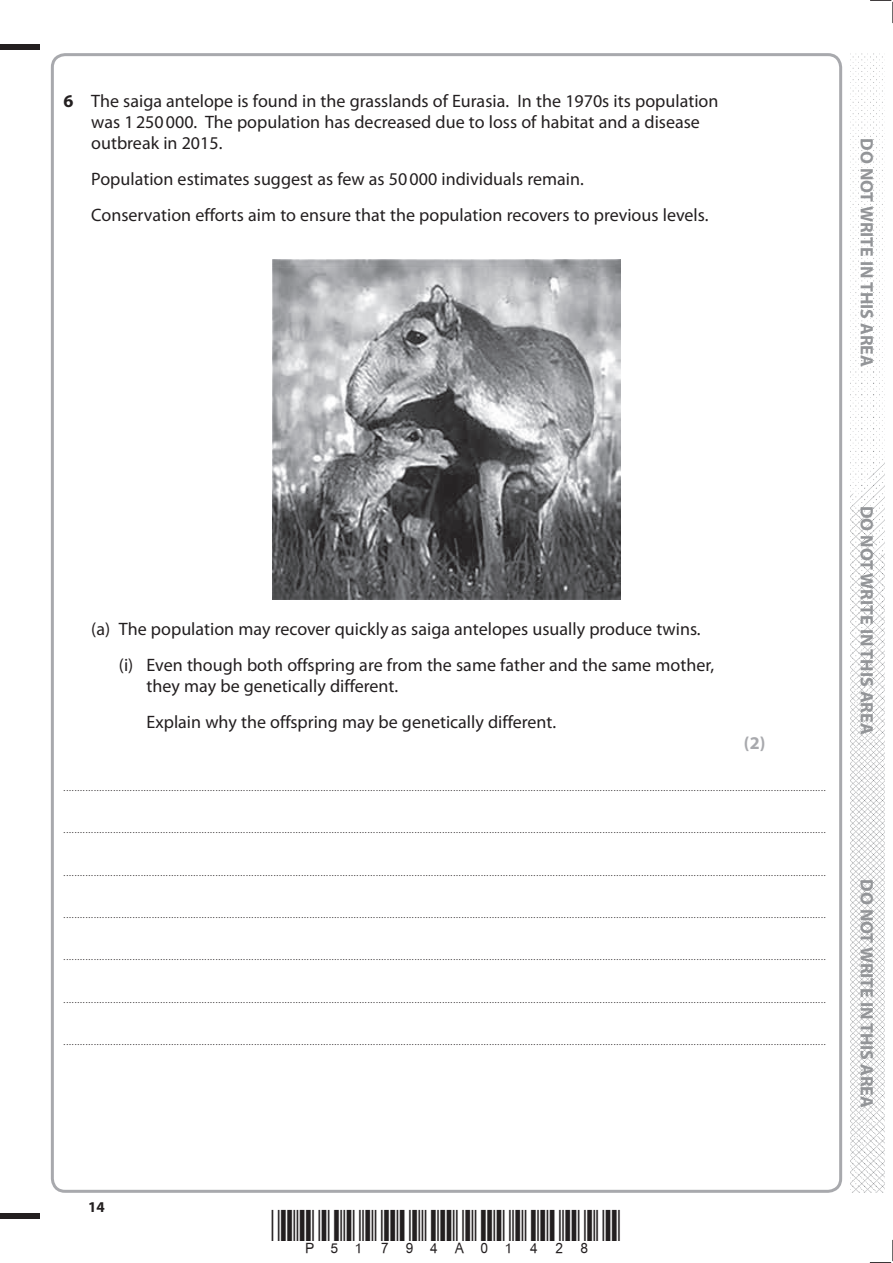
<style>
.page{position:relative;width:893px;height:1263px;background:#fff}
.page>*{position:absolute;margin:0;border:0;box-sizing:border-box;transform-origin:0 0}
.t1{font:18px/36px "Myriad Pro";color:#231f20}
.t2{font:700 18px "Myriad Pro";color:#939598}
.t3{font:700 18px "Myriad Pro";color:#a8a9ad}
.t4{font:700 15px "Myriad Pro";color:#231f20}
.t5{font:9px "Myriad Pro";color:#231f20}
.s1{font-weight:700}
</style>
<div class="page">
<div style="left:0;top:44px;width:40px;height:5px;background:#231f20"></div>
<div style="left:0;top:1214px;width:40px;height:5px;background:#231f20"></div>
<svg style="left:869px;top:1240px;width:24px;height:23px"></svg>
<svg style="left:870px;top:0;width:23px;height:23px"></svg>
<img style="left:850px;top:53px;width:34px;height:1140px">
<img style="left:273px;top:259px;width:347px;height:340px">
<h1 class="t1" style="left:91px;top:90px;width:628px;line-height:21px;text-indent:-28px"><span class="s1">6</span> The saiga antelope is found in the grasslands of Eurasia. In the 1970s its population was 1 250 000. The population has decreased due to loss of habitat and a disease outbreak in 2015.</h1>
<h1 class="t1" style="left:91px;top:161px;width:618px">Population estimates suggest as few as 50 000 individuals remain.<br>Conservation efforts aim to ensure that the population recovers to previous levels.</h1>
<h1 class="t2" style="left:878px;top:138px;width:230px;rotate:90deg">DO NOT WRITE IN THIS AREA</h1>
<h1 class="t1" style="left:119px;top:611px;width:596px;text-indent:-28px">(a) The population may recover quickly as saiga antelopes usually produce twins. (i) Even though both offspring are from the same father and the same mother,</h1>
<h1 class="t1" style="left:146px;top:668px;width:411px">they may be genetically different.<br>Explain why the offspring may be genetically different.</h1>
<h1 class="t3" style="left:744px;top:731px;width:23px">(2)</h1>
<p class="t5" style="left:64px;top:783px;width:763px">....................................................................................................................................................................................................................................................................................</p>
<p class="t5" style="left:64px;top:825px;width:763px">....................................................................................................................................................................................................................................................................................</p>
<p class="t5" style="left:64px;top:867px;width:763px">....................................................................................................................................................................................................................................................................................</p>
<p class="t5" style="left:64px;top:909px;width:763px">....................................................................................................................................................................................................................................................................................</p>
<p class="t5" style="left:64px;top:952px;width:763px">....................................................................................................................................................................................................................................................................................</p>
<p class="t5" style="left:64px;top:994px;width:763px">....................................................................................................................................................................................................................................................................................</p>
<p class="t5" style="left:64px;top:1036px;width:763px">....................................................................................................................................................................................................................................................................................</p>
<h1 class="t2" style="left:878px;top:506px;width:230px;rotate:90deg">DO NOT WRITE IN THIS AREA</h1>
<h1 class="t2" style="left:878px;top:879px;width:230px;rotate:90deg">DO NOT WRITE IN THIS AREA</h1>
<h2 class="t4" style="left:88px;top:1197px;width:18px">14</h2>
</div>
